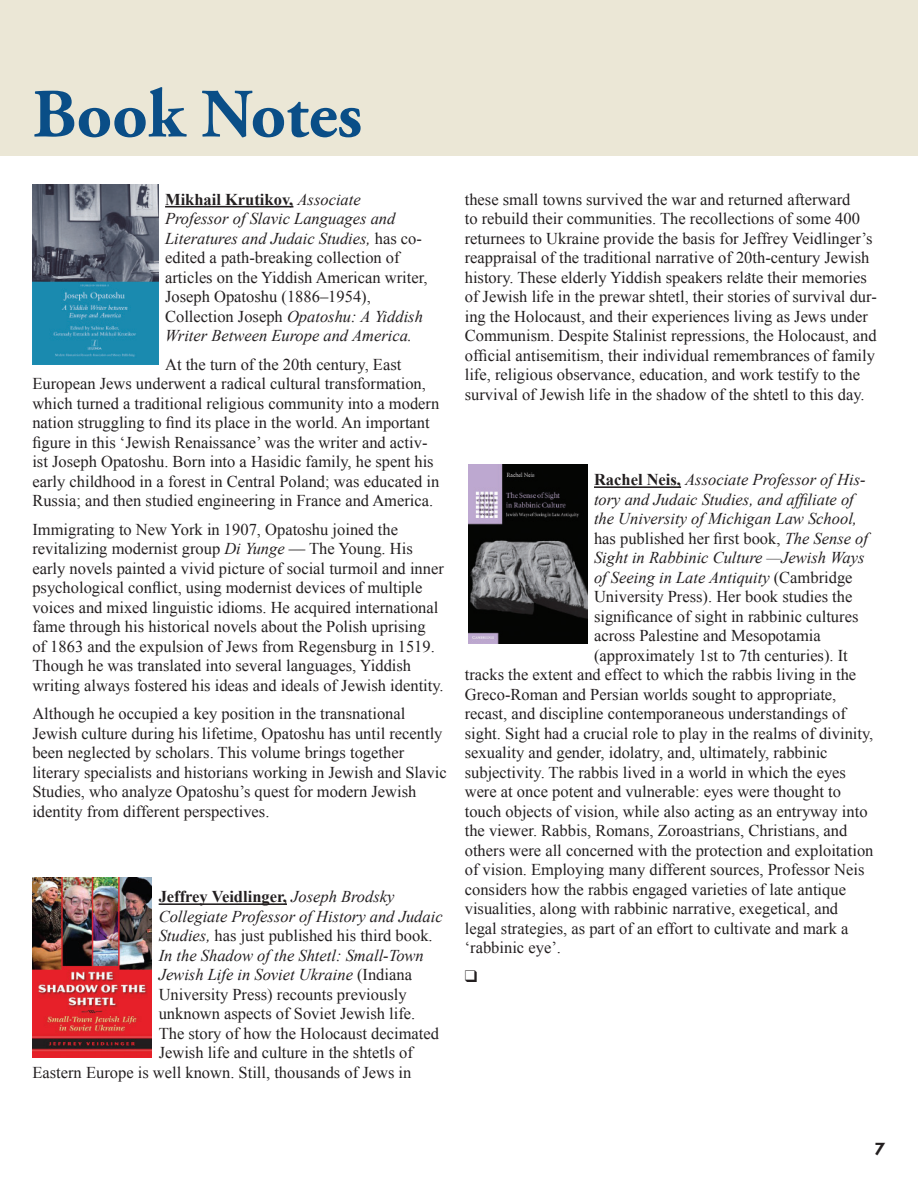
<style>
.page{position:relative;width:918px;height:1188px;background:#fff}
.page>*{position:absolute;margin:0;border:0;box-sizing:border-box;transform-origin:0 0}
.t1{font:700 69px "Adobe Garamond Pro";color:#0a4e87}
.t2{font:700 19.5px "Tw Cen";color:#231f20}
.t3{font:16.5px/19.5px "Times New Roman";color:#231f20}
.t4{font:italic 16.5px "Times New Roman";color:#231f20}
.t5{font:700 16.5px "Times New Roman";color:#231f20}
.s1{font-weight:700}
.s2{font-style:italic}
.s3{font-weight:400;font-style:italic}
.s4{font-style:normal}
.s5{font-weight:700;font-style:normal}
</style>
<div class="page">
<div style="left:0;top:0;width:918px;height:156px;background:#ebe7d6"></div>
<hr style="left:165px;top:206px;width:128px;height:1px;background:#231f20">
<hr style="left:159px;top:903px;width:128px;height:2px;background:#231f20">
<hr style="left:594px;top:486px;width:87px;height:2px;background:#231f20">
<img style="left:32px;top:185px;width:126px;height:180px">
<img style="left:32px;top:878px;width:120px;height:180px">
<img style="left:468px;top:464px;width:119px;height:180px">
<h1 class="t1" style="left:32px;top:74px;width:331px">Book Notes</h1>
<p class="t3" style="left:165px;top:189px;width:264px"><span class="s1">Mikhail Krutikov,</span> <span class="s2">Associate Professor of Slavic Languages and Literatures and Judaic Studies,</span> has co&shy;edited a path-breaking collection of articles on the Yiddish American writer, Joseph Opatoshu (1886–1954), Collection Joseph <span class="s2">Opatoshu: A Yiddish Writer Between Europe and America.</span></p>
<p class="t3" style="left:32px;top:354px;width:408px;text-indent:133px">At the turn of the 20th century, East European Jews underwent a radical cultural transformation, which turned a traditional religious community into a modern nation struggling to find its place in the world. An important figure in this ‘Jewish Renaissance’ was the writer and activ&shy;ist Joseph Opatoshu. Born into a Hasidic family, he spent his early childhood in a forest in Central Poland; was educated in Russia; and then studied engineering in France and America.</p>
<p class="t3" style="left:32px;top:519px;width:413px">Immigrating to New York in 1907, Opatoshu joined the revitalizing modernist group <span class="s2">Di Yunge</span> — The Young. His early novels painted a vivid picture of social turmoil and inner psychological conflict, using modernist devices of multiple voices and mixed linguistic idioms. He acquired international fame through his historical novels about the Polish uprising<br>of 1863 and the expulsion of Jews from Regensburg in 1519.<br>Though he was translated into several languages, Yiddish writing always fostered his ideas and ideals of Jewish identity.</p>
<p class="t3" style="left:32px;top:704px;width:416px">Although he occupied a key position in the transnational Jewish culture during his lifetime, Opatoshu has until recently been neglected by scholars. This volume brings together literary specialists and historians working in Jewish and Slavic Studies, who analyze Opatoshu’s quest for modern Jewish identity from different perspectives.</p>
<p class="t5" style="left:159px;top:886px;width:237px">Jeffrey Veidlinger, <span class="s3">Joseph Brodsky</span></p>
<p class="t4" style="left:159px;top:905px;width:285px">Collegiate Professor of History and Judaic</p>
<p class="t3" style="left:159px;top:926px;width:276px"><span class="s2">Studies,</span> has just published his third book.</p>
<p class="t4" style="left:159px;top:944px;width:267px">In the Shadow of the Shtetl: Small-Town</p>
<p class="t4" style="left:159px;top:964px;width:255px">Jewish Life in Soviet Ukraine <span class="s4">(Indiana</span></p>
<p class="t3" style="left:159px;top:984px;width:249px">University Press) recounts previously</p>
<p class="t3" style="left:159px;top:1004px;width:258px">unknown aspects of Soviet Jewish life.</p>
<p class="t3" style="left:159px;top:1023px;width:282px">The story of how the Holocaust decimated</p>
<p class="t3" style="left:159px;top:1043px;width:256px">Jewish life and culture in the shtetls of</p>
<p class="t3" style="left:32px;top:1062px;width:381px">Eastern Europe is well known. Still, thousands of Jews in</p>
<p class="t3" style="left:465px;top:189px;width:414px">these small towns survived the war and returned afterward<br>to rebuild their communities. The recollections of some 400 returnees to Ukraine provide the basis for Jeffrey Veidlinger’s reappraisal of the traditional narrative of 20th-century Jewish history. These elderly Yiddish speakers relate their memories of Jewish life in the prewar shtetl, their stories of survival dur&shy;ing the Holocaust, and their experiences living as Jews under Communism. Despite Stalinist repressions, the Holocaust, and official antisemitism, their individual remembrances of family life, religious observance, education, and work testify to the survival of Jewish life in the shadow of the shtetl to this day.</p>
<p class="t4" style="left:594px;top:469px;width:273px"><span class="s5">Rachel Neis,</span> Associate Professor of His-</p>
<p class="t4" style="left:594px;top:488px;width:261px">tory and Judaic Studies, and affiliate of</p>
<p class="t4" style="left:594px;top:508px;width:265px">the University of Michigan Law School,</p>
<p class="t3" style="left:594px;top:528px;width:276px">has published her first book, <span class="s2">The Sense of</span></p>
<p class="t4" style="left:594px;top:547px;width:272px">Sight in Rabbinic Culture —Jewish Ways</p>
<p class="t4" style="left:594px;top:566px;width:260px">of Seeing in Late Antiquity <span class="s4">(Cambridge</span></p>
<p class="t3" style="left:594px;top:587px;width:260px">University Press). Her book studies the</p>
<p class="t3" style="left:594px;top:606px;width:266px">significance of sight in rabbinic cultures</p>
<p class="t3" style="left:594px;top:626px;width:228px">across Palestine and Mesopotamia</p>
<p class="t3" style="left:594px;top:645px;width:255px">(approximately 1st to 7th centuries). It</p>
<p class="t3" style="left:465px;top:665px;width:393px">tracks the extent and effect to which the rabbis living in the</p>
<p class="t3" style="left:465px;top:684px;width:373px">Greco-Roman and Persian worlds sought to appropriate,</p>
<p class="t3" style="left:465px;top:704px;width:383px">recast, and discipline contemporaneous understandings of</p>
<p class="t3" style="left:465px;top:723px;width:410px">sight. Sight had a crucial role to play in the realms of divinity,</p>
<p class="t3" style="left:465px;top:743px;width:364px">sexuality and gender, idolatry, and, ultimately, rabbinic</p>
<p class="t3" style="left:465px;top:762px;width:383px">subjectivity. The rabbis lived in a world in which the eyes</p>
<p class="t3" style="left:465px;top:782px;width:378px">were at once potent and vulnerable: eyes were thought to</p>
<p class="t3" style="left:465px;top:801px;width:404px">touch objects of vision, while also acting as an entryway into</p>
<p class="t3" style="left:465px;top:821px;width:384px">the viewer. Rabbis, Romans, Zoroastrians, Christians, and</p>
<p class="t3" style="left:465px;top:840px;width:410px">others were all concerned with the protection and exploitation</p>
<p class="t3" style="left:465px;top:860px;width:401px">of vision. Employing many different sources, Professor Neis</p>
<p class="t3" style="left:465px;top:879px;width:383px">considers how the rabbis engaged varieties of late antique</p>
<p class="t3" style="left:465px;top:899px;width:375px">visualities, along with rabbinic narrative, exegetical, and</p>
<p class="t3" style="left:465px;top:918px;width:385px">legal strategies, as part of an effort to cultivate and mark a</p>
<p class="t3" style="left:465px;top:938px;width:98px">‘rabbinic eye’.</p>
<p class="t2" style="left:875px;top:1137px;width:12px">7</p>
</div>
